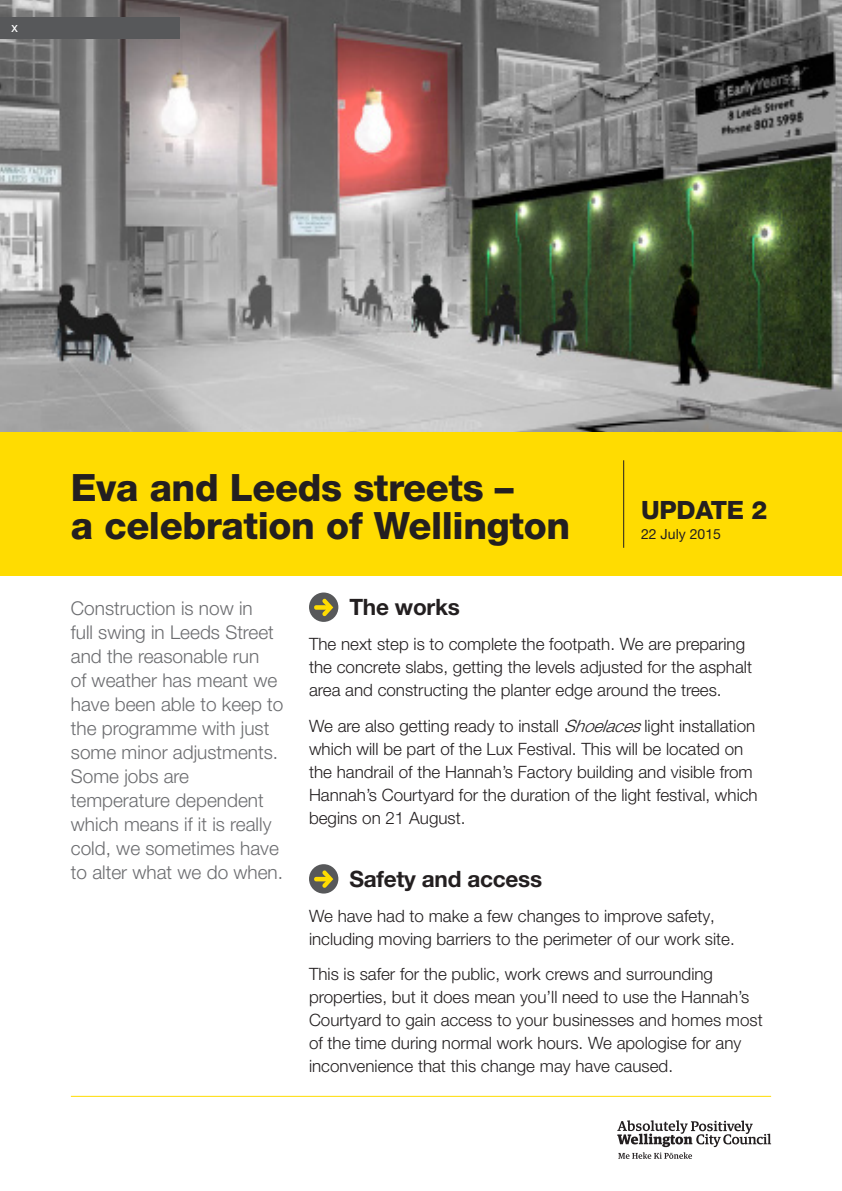
<style>
.page{position:relative;width:842px;height:1191px;background:#fff}
.page>*{position:absolute;margin:0;border:0;box-sizing:border-box;transform-origin:0 0}
.Heading{font:800 37.7px/37.7px "Helvetica Neue LT Pro";letter-spacing:-.01em;color:#231f20}
.Update_no{font:800 25.2px "Helvetica Neue LT Pro";letter-spacing:-.01em;color:#231f20}
.Subhead_1{font:700 22.6px "Helvetica Neue LT Pro";letter-spacing:-.01em;color:#231f20}
.Intro_1{font:300 19px/24px "Helvetica Neue LT Pro";color:#6c6d70}
.Body{font:300 17px/23px "Helvetica Neue LT Pro";color:#231f20}
.Newsletter_date{font:14px "Helvetica Neue LT Pro";color:#231f20}
.Pic_caption{font:500 9.8px "Helvetica Neue LT Pro";color:#fff}
.s1{font-style:italic}
</style>
<div class="page">
<img style="left:0;top:0;width:842px;height:432px">
<div style="left:0;top:432px;width:842px;height:143px;background:#ffdc01"></div>
<div style="left:309px;top:592px;width:29px;height:30px;background:#57585a;border-radius:50%"></div>
<svg style="left:314px;top:599px;width:19px;height:17px"></svg>
<div style="left:309px;top:864px;width:29px;height:29px;background:#57585a;border-radius:50%"></div>
<svg style="left:314px;top:870px;width:19px;height:17px"></svg>
<hr style="left:71px;top:1096px;width:700px;height:1px;background:#ffdc01">
<svg style="left:617px;top:1120px;width:154px;height:38px"></svg>
<hr style="left:623px;top:460px;width:1px;height:88px;background:#231f20">
<div style="left:0;top:17px;width:180px;height:21px;background:#57585a"></div>
<p class="Pic_caption" style="left:11px;top:23px;width:8px">X</p>
<p class="Heading" style="left:71px;top:469px;width:501px">Eva and Leeds streets –<br>a celebration of Wellington</p>
<p class="Update_no" style="left:641px;top:495px;width:128px">UPDATE 2</p>
<p class="Newsletter_date" style="left:641px;top:525px;width:81px">22 July 2015</p>
<p class="Intro_1" style="left:71px;top:595px;width:214px">Construction is now in<br>full swing in Leeds Street and the reasonable run<br>of weather has meant we have been able to keep to the programme with just some minor adjustments.<br>Some jobs are temperature dependent which means if it is really cold, we sometimes have to alter what we do when.</p>
<p class="Subhead_1" style="left:349px;top:592px;width:112px">The works</p>
<p class="Body" style="left:309px;top:632px;width:445px">The next step is to complete the footpath. We are preparing the concrete slabs, getting the levels adjusted for the asphalt area and constructing the planter edge around the trees.</p>
<p class="Body" style="left:309px;top:713px;width:450px">We are also getting ready to install <span class="s1">Shoelaces</span>light installation which will be part of the Lux Festival. This will be located on the handrail of the Hannah’s Factory building and visible from Hannah’s Courtyard for the duration of the light festival, which begins on 21 August.</p>
<p class="Subhead_1" style="left:349px;top:864px;width:194px">Safety and access</p>
<p class="Body" style="left:309px;top:904px;width:427px">We have had to make a few changes to improve safety, including moving barriers to the perimeter of our work site.</p>
<p class="Body" style="left:309px;top:962px;width:455px">This is safer for the public, work crews and surrounding properties, but it does mean you’ll need to use the Hannah’s Courtyard to gain access to your businesses and homes most of the time during normal work hours. We apologise for any inconvenience that this change may have caused.</p>
</div>
